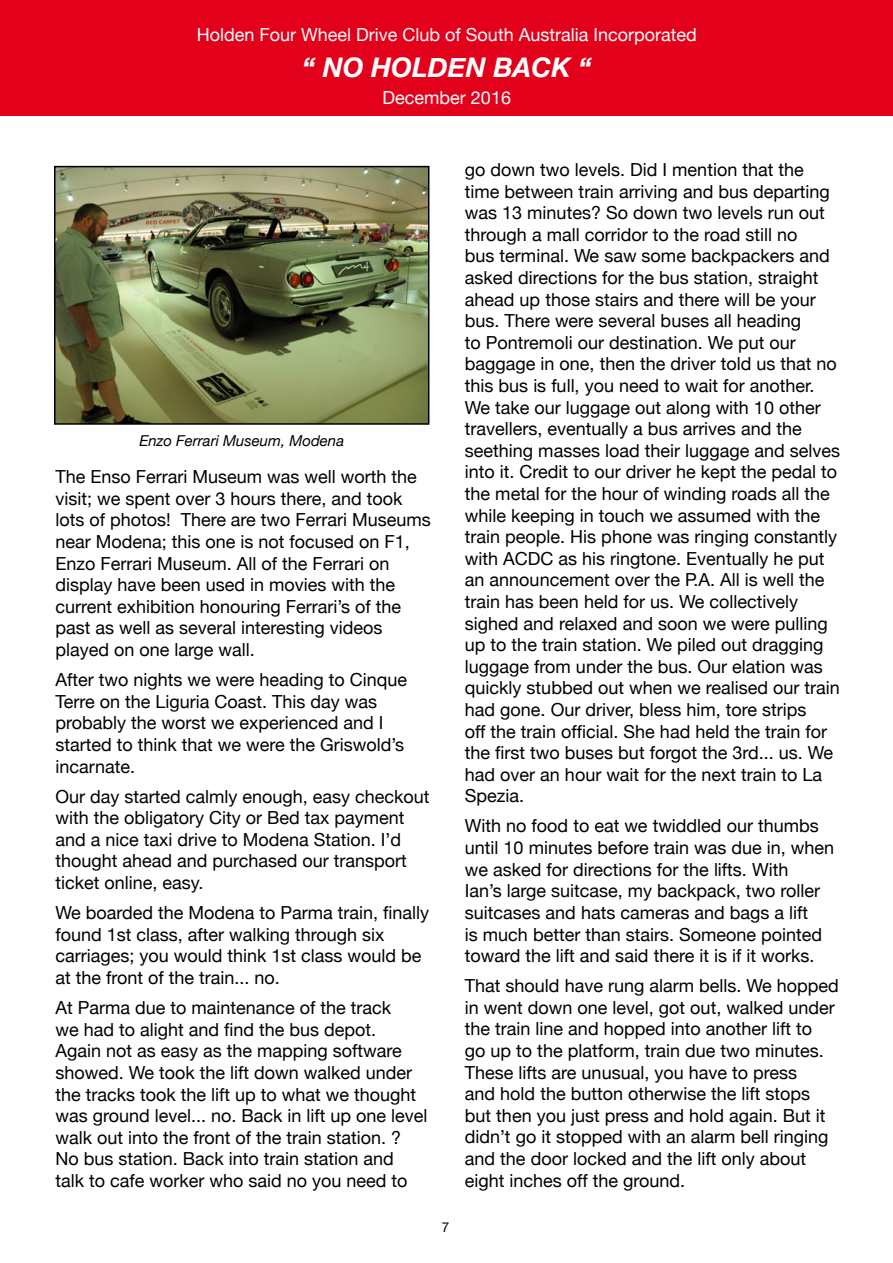
<style>
.page{position:relative;width:893px;height:1263px;background:#fff}
.page>*{position:absolute;margin:0;border:0;box-sizing:border-box;transform-origin:0 0}
.t1{font:italic 700 27px "Helvetica Neue";color:#fff}
.t2{font:18px/21.6px "Helvetica Neue";color:#000}
.t3{font:18px "Helvetica Neue";color:#fff}
.t4{font:italic 15px "Helvetica Neue";color:#000}
.t5{font:13.5px "Helvetica Neue";color:#000}
</style>
<div class="page">
<hr style="left:0;top:0;width:1px;height:116px;background:#e2001a">
<div style="left:1px;top:0;width:892px;height:116px;background:#e2001a"></div>
<img style="left:57px;top:169px;width:369px;height:253px">
<div style="left:54px;top:166px;width:375px;height:259px;border:2px solid #000"></div>
<p class="t3" style="left:197px;top:24px;width:501px">Holden Four Wheel Drive Club of South Australia Incorporated</p>
<h1 class="t1" style="left:302px;top:51px;width:291px">“ NO HOLDEN BACK “</h1>
<p class="t3" style="left:383px;top:87px;width:130px">December 2016</p>
<p class="t4" style="left:139px;top:432px;width:206px">Enzo Ferrari Museum, Modena</p>
<p class="t2" style="left:55px;top:466px;width:377px">The Enso Ferrari Museum was well worth the visit; we spent over 3 hours there, and took lots of photos! There are two Ferrari Museums near Modena; this one is not focused on F1, Enzo Ferrari Museum. All of the Ferrari on display have been used in movies with the current exhibition honouring Ferrari’s of the past as well as several interesting videos played on one large wall.</p>
<p class="t2" style="left:55px;top:669px;width:353px">After two nights we were heading to Cinque Terre on the Liguria Coast. This day was probably the worst we experienced and I started to think that we were the Griswold’s incarnate.</p>
<p class="t2" style="left:55px;top:785px;width:376px">Our day started calmly enough, easy checkout with the obligatory City or Bed tax payment and a nice taxi drive to Modena Station. I’d thought ahead and purchased our transport ticket online, easy.</p>
<p class="t2" style="left:55px;top:902px;width:375px">We boarded the Modena to Parma train, finally found 1st class, after walking through six carriages; you would think 1st class would be at the front of the train... no.</p>
<p class="t2" style="left:55px;top:997px;width:374px">At Parma due to maintenance of the track<br>we had to alight and find the bus depot.<br>Again not as easy as the mapping software showed. We took the lift down walked under the tracks took the lift up to what we thought was ground level... no. Back in lift up one level walk out into the front of the train station. ?<br>No bus station. Back into train station and<br>talk to cafe worker who said no you need to</p>
<p class="t5" style="left:442px;top:1219px;width:9px">7</p>
<p class="t2" style="left:465px;top:158px;width:377px">go down two levels. Did I mention that the time between train arriving and bus departing was 13 minutes? So down two levels run out through a mall corridor to the road still no<br>bus terminal. We saw some backpackers and asked directions for the bus station, straight ahead up those stairs and there will be your bus. There were several buses all heading<br>to Pontremoli our destination. We put our baggage in one, then the driver told us that no this bus is full, you need to wait for another.<br>We take our luggage out along with 10 other travellers, eventually a bus arrives and the seething masses load their luggage and selves into it. Credit to our driver he kept the pedal to the metal for the hour of winding roads all the while keeping in touch we assumed with the train people. His phone was ringing constantly with ACDC as his ringtone. Eventually he put an announcement over the P.A. All is well the train has been held for us. We collectively sighed and relaxed and soon we were pulling up to the train station. We piled out dragging luggage from under the bus. Our elation was quickly stubbed out when we realised our train had gone. Our driver, bless him, tore strips<br>off the train official. She had held the train for the first two buses but forgot the 3rd... us. We had over an hour wait for the next train to La Spezia.</p>
<p class="t2" style="left:465px;top:815px;width:371px">With no food to eat we twiddled our thumbs until 10 minutes before train was due in, when we asked for directions for the lifts. With<br>Ian’s large suitcase, my backpack, two roller suitcases and hats cameras and bags a lift<br>is much better than stairs. Someone pointed toward the lift and said there it is if it works.</p>
<p class="t2" style="left:465px;top:975px;width:375px">That should have rung alarm bells. We hopped in went down one level, got out, walked under the train line and hopped into another lift to<br>go up to the platform, train due two minutes.<br>These lifts are unusual, you have to press<br>and hold the button otherwise the lift stops but then you just press and hold again. But it didn’t go it stopped with an alarm bell ringing and the door locked and the lift only about eight inches off the ground.</p>
</div>
